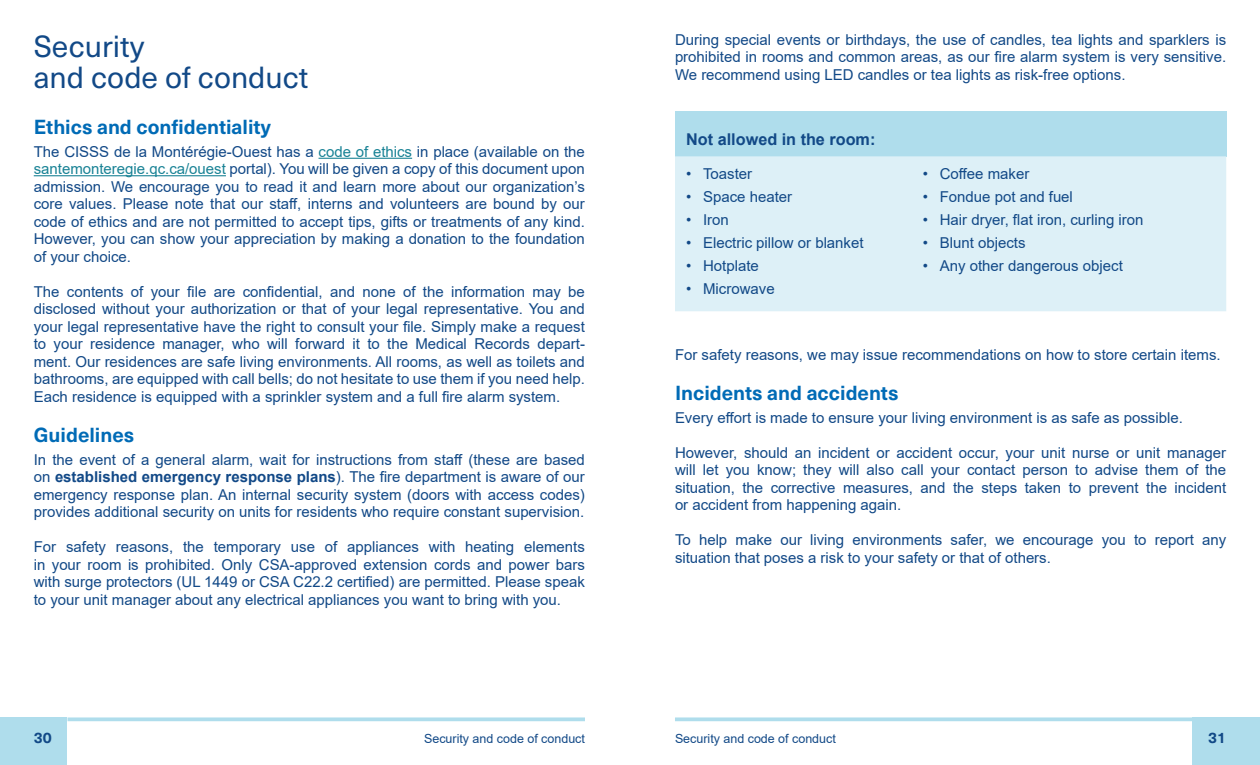
<style>
.page{position:relative;width:1260px;height:765px;background:#fff}
.page>*{position:absolute;margin:0;border:0;box-sizing:border-box;transform-origin:0 0}
.t1{font:30px/31.2px "Neue Haas Unica W1 G";color:#124987}
.t2{font:700 20px "Neue Haas Unica W1 G";color:#006bb6}
.t3{font:700 16.25px "Arial";color:#124987}
.t4{font:15px/17.5px "Arial";color:#124987;text-align:justify}
.t5{font:700 15px "Neue Haas Unica W1 G";color:#124987}
.t6{font:12.5px "Arial";color:#124987}
.s1{color:#188295}
.s2{font-weight:700}
</style>
<div class="page">
<div style="left:0;top:717px;width:68px;height:48px;background:#afddec"></div>
<div style="left:1192px;top:717px;width:68px;height:48px;background:#afddec"></div>
<svg style="left:68px;top:717px;width:517px;height:4px;background:#b8e1ee"></svg>
<svg style="left:675px;top:717px;width:517px;height:4px;background:#b8e1ee"></svg>
<div style="left:675px;top:111px;width:551px;height:45px;background:#afddec"></div>
<div style="left:675px;top:156px;width:551px;height:155px;background:#ddf0f7"></div>
<hr style="left:319px;top:158px;width:93px;height:1px;background:#188295">
<hr style="left:34px;top:175px;width:192px;height:1px;background:#188295">
<h1 class="t1" style="left:34px;top:29px;width:276px">Security<br>and code of conduct</h1>
<h2 class="t2" style="left:34px;top:111px;width:239px">Ethics and confidentiality</h2>
<p class="t4" style="left:34px;top:143px;width:553px">The CISSS de la Montérégie-Ouest has a <span class="s1">code of ethics</span> in place (available on the <span class="s1">santemonteregie.qc.ca/ouest</span> portal). You will be given a copy of this document upon admission. We encourage you to read it and learn more about our organization’s core values. Please note that our staff, interns and volunteers are bound by our code of ethics and are not permitted to accept tips, gifts or treatments of any kind.<br>However, you can show your appreciation by making a donation to the foundation of your choice.</p>
<p class="t4" style="left:34px;top:283px;width:553px">The contents of your file are confidential, and none of the information may be disclosed without your authorization or that of your legal representative. You and your legal representative have the right to consult your file. Simply make a request to your residence manager, who will forward it to the Medical Records depart&shy;ment. Our residences are safe living environments. All rooms, as well as toilets and bathrooms, are equipped with call bells; do not hesitate to use them if you need help.<br>Each residence is equipped with a sprinkler system and a full fire alarm system.</p>
<h2 class="t2" style="left:34px;top:419px;width:102px">Guidelines</h2>
<p class="t4" style="left:34px;top:451px;width:553px">In the event of a general alarm, wait for instructions from staff (these are based on <span class="s2">established emergency response plans</span>). The fire department is aware of our emergency response plan. An internal security system (doors with access codes) provides additional security on units for residents who require constant supervision.</p>
<p class="t4" style="left:34px;top:538px;width:553px">For safety reasons, the temporary use of appliances with heating elements in your room is prohibited. Only CSA-approved extension cords and power bars with surge protectors (UL 1449 or CSA C22.2 certified) are permitted. Please speak to your unit manager about any electrical appliances you want to bring with you.</p>
<p class="t4" style="left:675px;top:31px;width:553px">During special events or birthdays, the use of candles, tea lights and sparklers is prohibited in rooms and common areas, as our fire alarm system is very sensitive.<br>We recommend using LED candles or tea lights as risk-free options.</p>
<p class="t3" style="left:686px;top:128px;width:191px">Not allowed in the room:</p>
<p class="t4" style="left:686px;top:164px;width:67px">• Toaster</p>
<p class="t4" style="left:686px;top:188px;width:107px">• Space heater</p>
<p class="t4" style="left:686px;top:211px;width:44px">• Iron</p>
<p class="t4" style="left:686px;top:234px;width:179px">• Electric pillow or blanket</p>
<p class="t4" style="left:686px;top:257px;width:74px">• Hotplate</p>
<p class="t4" style="left:686px;top:280px;width:90px">• Microwave</p>
<p class="t4" style="left:923px;top:164px;width:108px">• Coffee maker</p>
<p class="t4" style="left:923px;top:188px;width:152px">• Fondue pot and fuel</p>
<p class="t4" style="left:923px;top:211px;width:222px">• Hair dryer, flat iron, curling iron</p>
<p class="t4" style="left:923px;top:234px;width:104px">• Blunt objects</p>
<p class="t4" style="left:923px;top:257px;width:201px">• Any other dangerous object</p>
<p class="t4" style="left:675px;top:346px;width:547px">For safety reasons, we may issue recommendations on how to store certain items.</p>
<h2 class="t2" style="left:675px;top:377px;width:225px">Incidents and accidents</h2>
<p class="t4" style="left:675px;top:409px;width:509px">Every effort is made to ensure your living environment is as safe as possible.</p>
<p class="t4" style="left:675px;top:444px;width:553px">However, should an incident or accident occur, your unit nurse or unit manager will let you know; they will also call your contact person to advise them of the situation, the corrective measures, and the steps taken to prevent the incident or accident from happening again.</p>
<p class="t4" style="left:675px;top:531px;width:553px">To help make our living environments safer, we encourage you to report any situation that poses a risk to your safety or that of others.</p>
<p class="t5" style="left:34px;top:726px;width:20px">30</p>
<p class="t6" style="left:424px;top:730px;width:162px">Security and code of conduct</p>
<p class="t6" style="left:675px;top:730px;width:162px">Security and code of conduct</p>
<p class="t5" style="left:1208px;top:726px;width:20px">31</p>
</div>
